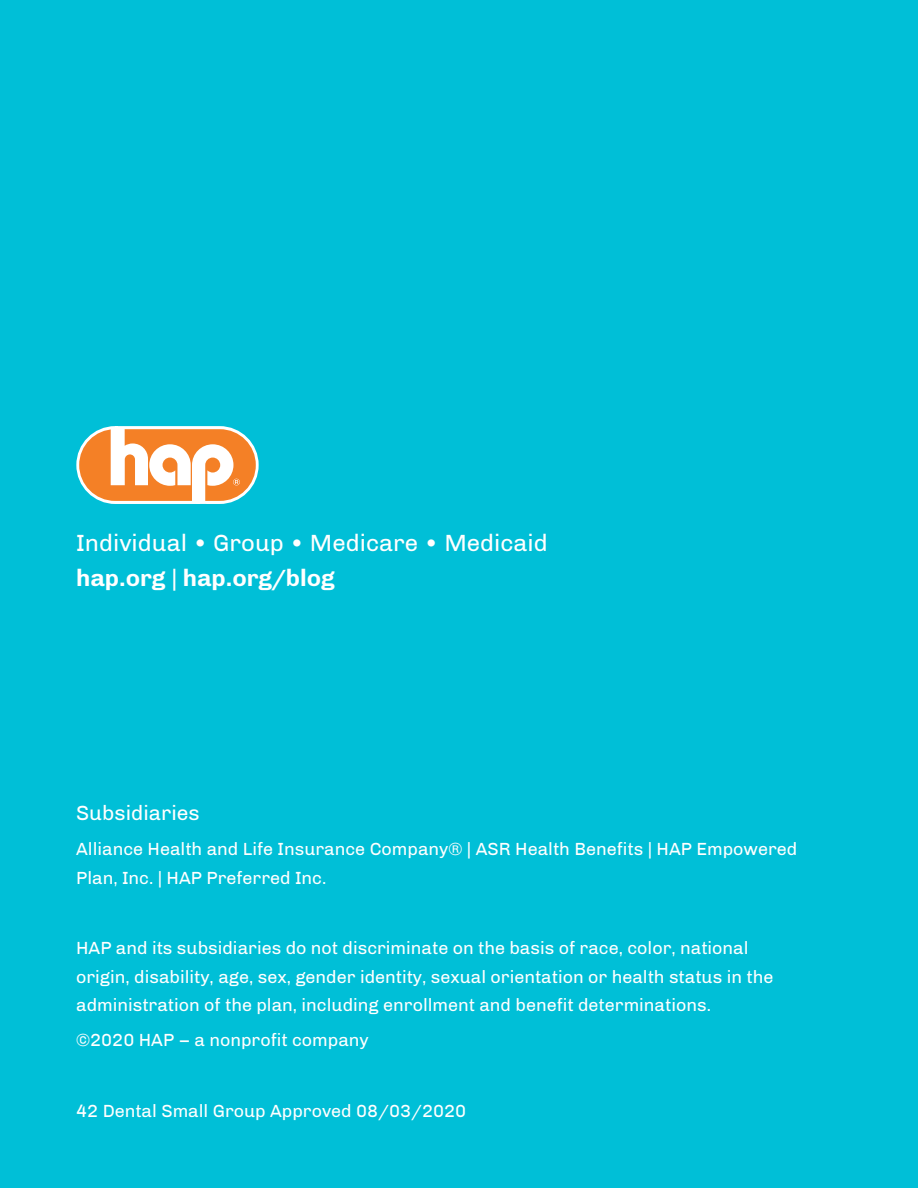
<style>
.page{position:relative;width:918px;height:1188px;background:#00bfd7}
.page>*{position:absolute;margin:0;border:0;box-sizing:border-box;transform-origin:0 0}
.t1{font:24px "Chivo";color:#fff}
.t2{font:700 24px "Chivo";color:#fff}
.t3{font:21px "Chivo";color:#fff}
.t4{font:18px/28.5px "Chivo";color:#fff}
.s1{font-weight:400}
</style>
<div class="page">
<svg style="left:76px;top:426px;width:183px;height:78px;background:#e0b588"></svg>
<p class="t1" style="left:76px;top:529px;width:473px">Individual • Group • Medicare • Medicaid</p>
<p class="t2" style="left:76px;top:564px;width:260px">hap.org <span class="s1">|</span> hap.org/blog</p>
<p class="t3" style="left:76px;top:800px;width:125px">Subsidiaries</p>
<p class="t4" style="left:76px;top:835px;width:723px">Alliance Health and Life Insurance Company® | ASR Health Benefits | HAP Empowered<br>Plan, Inc. | HAP Preferred Inc.</p>
<p class="t4" style="left:76px;top:934px;width:699px">HAP and its subsidiaries do not discriminate on the basis of race, color, national origin, disability, age, sex, gender identity, sexual orientation or health status in the administration of the plan, including enrollment and benefit determinations.</p>
<p class="t4" style="left:76px;top:1026px;width:294px">©2020 HAP – a nonprofit company</p>
<p class="t4" style="left:76px;top:1097px;width:392px">42 Dental Small Group Approved 08/03/2020</p>
</div>
